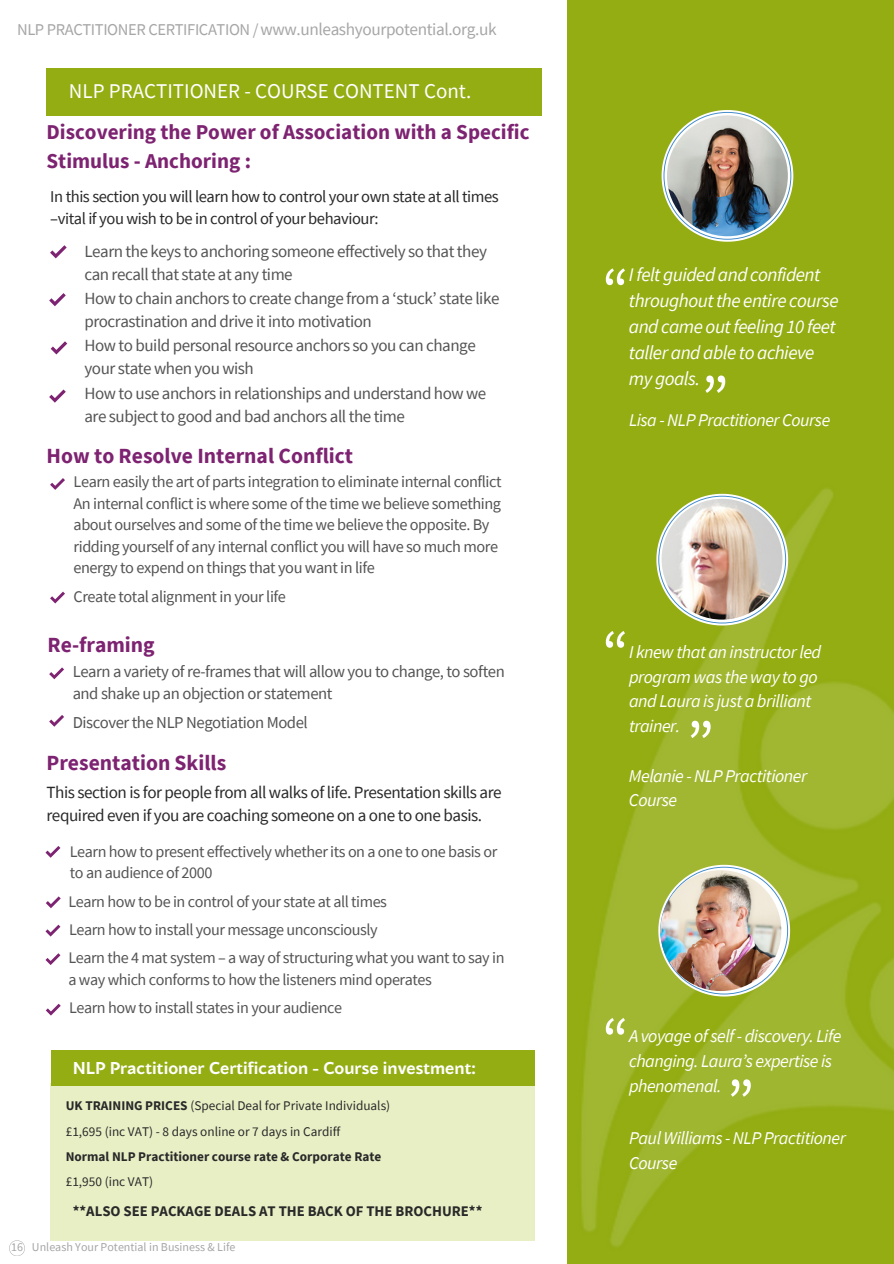
<style>
.page{position:relative;width:894px;height:1264px;background:#fff}
.page>*{position:absolute;margin:0;border:0;box-sizing:border-box;transform-origin:0 0}
.t1{font:64.8px "Source Sans Pro";color:#fff}
.t2{font:62.7px "Source Sans Pro";color:#fff}
.t3{font:700 21.6px "Source Sans Pro";color:#7d2371}
.t4{font:700 21.15px/29.4px "Source Sans Pro";color:#7d2371}
.t5{font:21px "Source Sans Pro";color:#fff}
.t6{font:italic 19.2px/26.1px "Source Sans Pro";letter-spacing:-.025em;color:#fff}
.t7{font:italic 18px/24.8px "Source Sans Pro";letter-spacing:-.025em;color:#fff}
.t8{font:17.25px "Source Sans Pro";letter-spacing:-.025em;color:#a6a6a6}
.t9{font:17.1px/22.8px "Source Sans Pro";letter-spacing:-.025em;color:#292929}
.t10{font:700 17.1px "Blacker Sans Pro";color:#fff}
.t11{font:16.95px/22.8px "Source Sans Pro";letter-spacing:-.025em;color:#545454}
.t12{font:16.65px/22.2px "Source Sans Pro";letter-spacing:-.025em;color:#545454}
.t13{font:16.5px/21.9px "Source Sans Pro";letter-spacing:-.025em;color:#292929}
.t14{font:16.2px/21.6px "Source Sans Pro";letter-spacing:-.025em;color:#545454}
.t15{font:700 14.7px "Source Sans Pro";color:#292929}
.t16{font:13.2px "Source Sans Pro";color:#292929}
.t17{font:700 13.2px "Source Sans Pro";color:#292929}
.t18{font:12px "Source Sans Pro";color:#a6a6a6}
.s1{font-size:16.5px}
.s2{font-weight:700}
</style>
<div class="page">
<div style="left:46px;top:68px;width:495px;height:48px;background:#93ad13"></div>
<div style="left:50px;top:1083px;width:484px;height:157px;background:#e8efc5"></div>
<div style="left:51px;top:1049px;width:483px;height:36px;background:#93ad13"></div>
<svg style="left:9px;top:1240px;width:16px;height:16px"></svg>
<svg style="left:50px;top:245px;width:17px;height:13px"></svg>
<img style="left:567px;top:416px;width:326px;height:847px">
<div style="left:567px;top:0;width:326px;height:416px;background:#93ad13"></div>
<svg style="left:49px;top:293px;width:17px;height:13px"></svg>
<svg style="left:51px;top:341px;width:16px;height:13px"></svg>
<svg style="left:49px;top:389px;width:17px;height:13px"></svg>
<svg style="left:50px;top:478px;width:15px;height:12px"></svg>
<svg style="left:50px;top:591px;width:15px;height:12px"></svg>
<svg style="left:49px;top:667px;width:15px;height:12px"></svg>
<svg style="left:49px;top:715px;width:15px;height:11px"></svg>
<svg style="left:45px;top:846px;width:15px;height:11px"></svg>
<svg style="left:46px;top:896px;width:14px;height:12px"></svg>
<svg style="left:45px;top:924px;width:15px;height:12px"></svg>
<svg style="left:45px;top:953px;width:15px;height:12px"></svg>
<svg style="left:46px;top:1003px;width:14px;height:12px"></svg>
<svg style="left:661px;top:110px;width:132px;height:132px"></svg>
<img style="left:666px;top:115px;width:121px;height:121px;border-radius:50%">
<svg style="left:656px;top:494px;width:131px;height:131px"></svg>
<img style="left:661px;top:499px;width:121px;height:120px;border-radius:50%">
<svg style="left:658px;top:864px;width:131px;height:132px"></svg>
<img style="left:660px;top:870px;width:121px;height:121px;border-radius:50%">
<h3 class="t8" style="left:17px;top:18px;width:481px"><span class="s1">NLP PRACTITIONER CERTIFICATION /</span>www.unleashyourpotential.org.uk</h3>
<h6 class="t5" style="left:69px;top:77px;width:403px">NLP PRACTITIONER - COURSE CONTENT Cont.</h6>
<p class="t4" style="left:46px;top:116px;width:484px">Discovering the Power of Association with a Specific<br>Stimulus - Anchoring :</p>
<p class="t13" style="left:50px;top:185px;width:450px">In this section you will learn how to control your own state at all times –vital if you wish to be in control of your behaviour:</p>
<p class="t11" style="left:84px;top:239px;width:404px">Learn the keys to anchoring someone effectively so that they can recall that state at any time</p>
<p class="t11" style="left:84px;top:286px;width:416px">How to chain anchors to create change from a ‘stuck’ state like procrastination and drive it into motivation</p>
<h3 class="t11" style="left:84px;top:334px;width:393px">How to build personal resource anchors so you can change your state when you wish</h3>
<p class="t11" style="left:84px;top:381px;width:403px">How to use anchors in relationships and understand how we are subject to good and bad anchors all the time</p>
<h3 class="t3" style="left:46px;top:441px;width:308px">How to Resolve Internal Conflict</h3>
<p class="t14" style="left:74px;top:470px;width:429px">Learn easily the art of parts integration to eliminate internal conflict An internal conflict is where some of the time we believe something about ourselves and some of the time we believe the opposite. By ridding yourself of any internal conflict you will have so much more energy to expend on things that you want in life</p>
<p class="t14" style="left:74px;top:585px;width:214px">Create total alignment in your life</p>
<p class="t3" style="left:48px;top:631px;width:109px">Re-framing</p>
<h3 class="t12" style="left:73px;top:659px;width:433px">Learn a variety of re-frames that will allow you to change, to soften and shake up an objection or statement</h3>
<p class="t12" style="left:73px;top:711px;width:236px">Discover the NLP Negotiation Model</p>
<h3 class="t3" style="left:46px;top:748px;width:181px">Presentation Skills</h3>
<h6 class="t9" style="left:46px;top:780px;width:456px">This section is for people from all walks of life. Presentation skills are required even if you are coaching someone on a one to one basis.</h6>
<h6 class="t14" style="left:70px;top:840px;width:429px">Learn how to present effectively whether its on a one to one basis or to an audience of 2000</h6>
<p class="t14" style="left:68px;top:890px;width:320px">Learn how to be in control of your state at all times</p>
<h6 class="t14" style="left:69px;top:918px;width:310px">Learn how to install your message unconsciously</h6>
<p class="t14" style="left:68px;top:946px;width:437px">Learn the 4 mat system – a way of structuring what you want to say in a way which conforms to how the listeners mind operates</p>
<h6 class="t14" style="left:69px;top:996px;width:274px">Learn how to install states in your audience</h6>
<h4 class="t10" style="left:73px;top:1056px;width:404px">NLP Practitioner Certification - Course investment:</h4>
<h2 class="t16" style="left:66px;top:1097px;width:326px"><span class="s2">UK TRAINING PRICES</span> (Special Deal for Private Individuals)</h2>
<h1 class="t16" style="left:66px;top:1122px;width:276px">£1,695 (inc VAT) - 8 days online or 7 days in Cardiff</h1>
<p class="t17" style="left:66px;top:1147px;width:317px">Normal NLP Practitioner course rate &amp; Corporate Rate</p>
<p class="t16" style="left:66px;top:1173px;width:89px">£1,950 (inc VAT)</p>
<p class="t15" style="left:73px;top:1201px;width:411px">**ALSO SEE PACKAGE DEALS AT THE BACK OF THE BROCHURE**</p>
<p class="t18" style="left:11px;top:1238px;width:13px">16</p>
<p class="t18" style="left:32px;top:1238px;width:205px">Unleash Your Potential in Business &amp; Life</p>
<h6 class="t6" style="left:628px;top:261px;width:211px">I felt guided and confident throughout the entire course and came out feeling 10 feet taller and able to achieve my goals.</h6>
<p class="t7" style="left:628px;top:407px;width:203px">Lisa - NLP Practitioner Course</p>
<p class="t2" style="left:628px;top:303px;width:28px;rotate:-180deg">”</p>
<h6 class="t1" style="left:701px;top:357px;width:29px">”</h6>
<h6 class="t2" style="left:628px;top:665px;width:28px;rotate:-180deg">”</h6>
<h1 class="t7" style="left:628px;top:640px;width:194px;line-height:24.3px">I knew that an instructor led program was the way to go and Laura is just a brilliant trainer.</h1>
<h6 class="t7" style="left:628px;top:762px;width:180px">Melanie - NLP Practitioner<br>Course</h6>
<p class="t1" style="left:686px;top:702px;width:29px">”</p>
<h6 class="t2" style="left:628px;top:1052px;width:28px;rotate:-180deg">”</h6>
<p class="t7" style="left:628px;top:1023px;width:214px">A voyage of self - discovery. Life changing. Laura’s expertise is phenomenal.</p>
<h1 class="t7" style="left:629px;top:1125px;width:218px">Paul Williams - NLP Practitioner<br>Course</h1>
<p class="t1" style="left:726px;top:1060px;width:29px">”</p>
</div>
